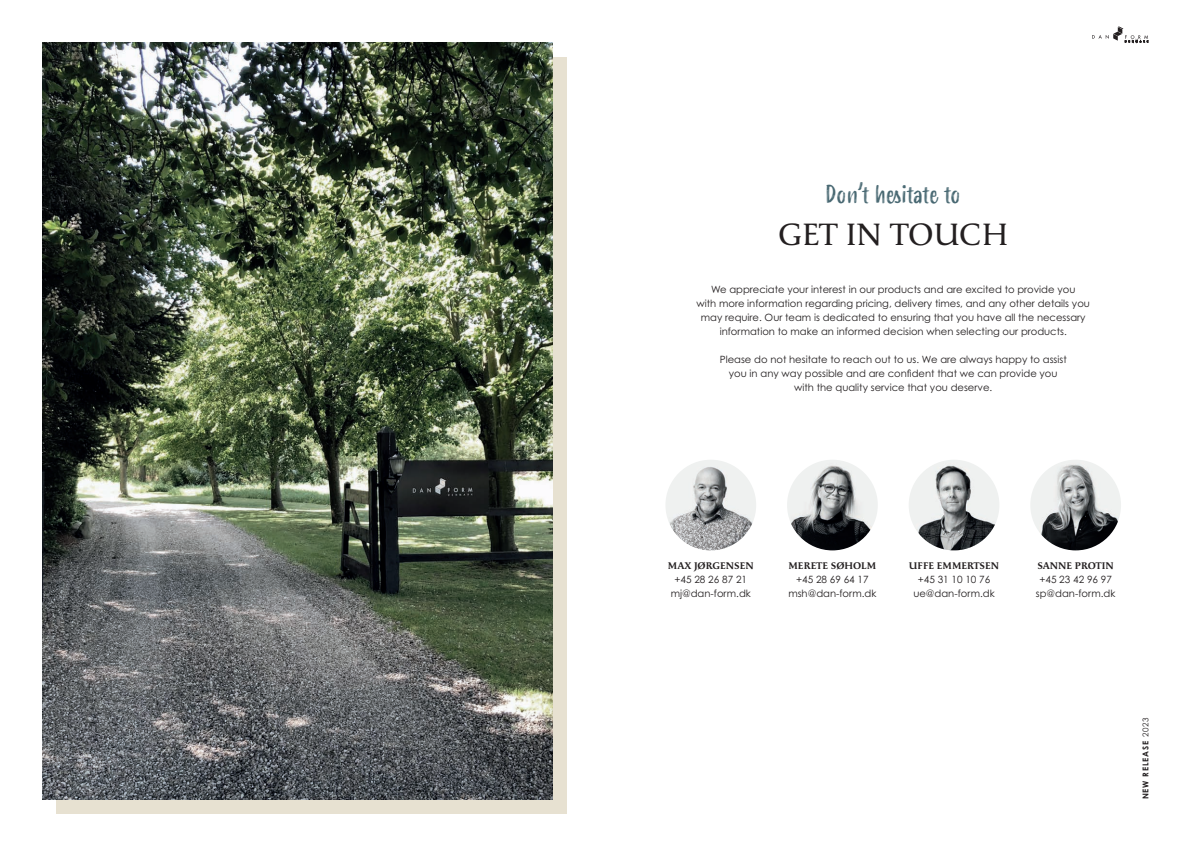
<style>
.page{position:relative;width:1191px;height:842px;background:#fff}
.page>*{position:absolute;margin:0;border:0;box-sizing:border-box;transform-origin:0 0}
.t1{font:32px "Apolline Std";color:#231f20}
.t2{font:24px "Smoothy";color:#486872}
.t3{font:10px/14px "Century Gothic Pro";color:#231f20;text-align:center}
.t4{font:700 10px "Apolline Std";color:#231f20}
.t5{font:700 8px "Century Gothic Pro";letter-spacing:.1em;color:#231f20}
.s1{font-weight:400}
</style>
<div class="page">
<svg style="left:1092px;top:26px;width:56px;height:16px"></svg>
<div style="left:57px;top:57px;width:510px;height:757px;background:#e7e1d1"></div>
<img style="left:43px;top:43px;width:510px;height:756px">
<img style="left:665px;top:460px;width:91px;height:90px;border-radius:45px">
<img style="left:908px;top:460px;width:91px;height:90px;border-radius:45px">
<img style="left:787px;top:460px;width:90px;height:90px;border-radius:45px">
<img style="left:1030px;top:460px;width:91px;height:90px;border-radius:45px">
<p class="t2" style="left:825px;top:177px;width:137px">Don’t hesitate to</p>
<p class="t1" style="left:778px;top:216px;width:231px">GET IN TOUCH</p>
<p class="t3" style="left:696px;top:282px;width:395px">We appreciate your interest in our products and are excited to provide you<br>with more information regarding pricing, delivery times, and any other details you may require. Our team is dedicated to ensuring that you have all the necessary information to make an informed decision when selecting our products.</p>
<p class="t3" style="left:720px;top:352px;width:348px">Please do not hesitate to reach out to us. We are always happy to assist you in any way possible and are confident that we can provide you with the quality service that you deserve.</p>
<p class="t4" style="left:668px;top:560px;width:87px">MAX JØRGENSEN</p>
<p class="t3" style="left:674px;top:572px;width:74px">+45 28 26 87 21</p>
<p class="t3" style="left:670px;top:586px;width:82px">mj@dan-form.dk</p>
<p class="t4" style="left:788px;top:560px;width:89px">MERETE SØHOLM</p>
<p class="t3" style="left:796px;top:572px;width:74px">+45 28 69 64 17</p>
<p class="t3" style="left:788px;top:586px;width:90px">msh@dan-form.dk</p>
<p class="t4" style="left:909px;top:560px;width:92px">UFFE EMMERTSEN</p>
<p class="t3" style="left:917px;top:572px;width:74px">+45 31 10 10 76</p>
<p class="t3" style="left:913px;top:586px;width:83px">ue@dan-form.dk</p>
<p class="t4" style="left:1037px;top:560px;width:78px">SANNE PROTIN</p>
<p class="t3" style="left:1039px;top:572px;width:74px">+45 23 42 96 97</p>
<p class="t3" style="left:1036px;top:586px;width:81px">sp@dan-form.dk</p>
<p class="t5" style="left:1140px;top:799px;width:84px;rotate:-90deg">NEW RELEASE <span class="s1">2023</span></p>
</div>
